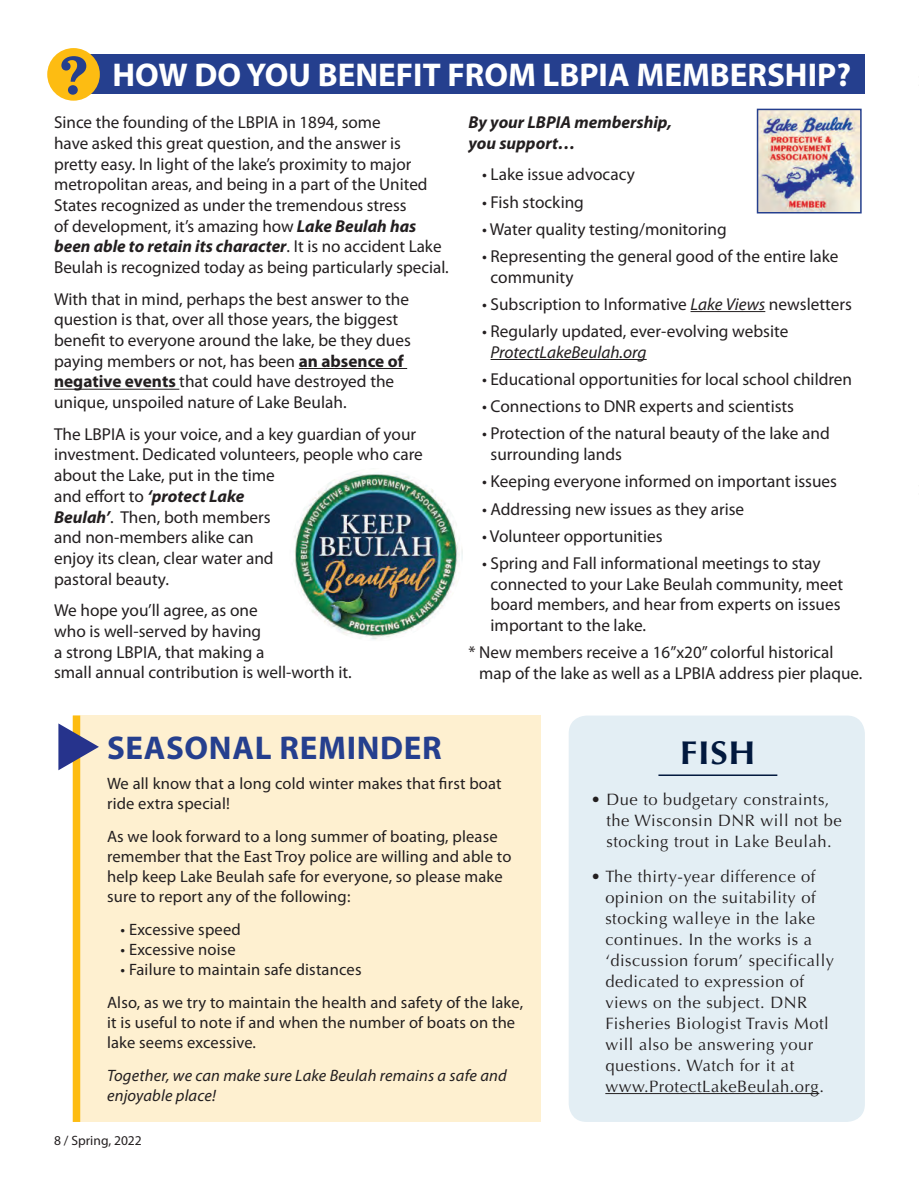
<style>
.page{position:relative;width:919px;height:1189px;background:#fff}
.page>*{position:absolute;margin:0;border:0;box-sizing:border-box;transform-origin:0 0}
.t1{font:700 33px "Myriad Pro";color:#fff}
.t2{font:700 33px "Myriad Pro";letter-spacing:.02em;color:#253f8e}
.t3{font:700 33px "Optima";color:#02193e;scale:1.05 1}
.t4{font:17.25px/20.7px "Myriad Pro";color:#231f20}
.t5{font:italic 700 17.25px/20.7px "Myriad Pro";color:#231f20}
.t6{font:italic 17.25px "Myriad Pro";color:#231f20}
.t7{font:16.5px/19.8px "Myriad Pro";letter-spacing:.01em;color:#231f20}
.t8{font:16.5px/21px "Optima";letter-spacing:.03em;color:#231f20}
.t9{font:italic 16.5px/19.8px "Myriad Pro";letter-spacing:.01em;color:#231f20}
.t10{font:13.5px "Myriad Pro";color:#231f20}
.s1{font-weight:700;font-style:italic}
.s2{font-weight:700}
.s3{font-style:italic}
</style>
<div class="page">
<div style="left:73px;top:715px;width:467px;height:406px;background:#fef0d0"></div>
<div style="left:568px;top:715px;width:296px;height:406px;background:#e3eef4;border-radius:18px"></div>
<hr style="left:918px;top:53px;width:1px;height:460px;background:#e3e6e1">
<div style="left:76px;top:55px;width:788px;height:39px;background:#253f8e"></div>
<hr style="left:298px;top:368px;width:109px;height:1px;background:#231f20">
<hr style="left:54px;top:388px;width:125px;height:1px;background:#231f20">
<hr style="left:690px;top:311px;width:75px;height:1px;background:#231f20">
<hr style="left:490px;top:359px;width:156px;height:1px;background:#231f20">
<div style="left:47px;top:48px;width:53px;height:53px;background:#fdbc12;border-radius:50%"></div>
<svg style="left:61px;top:56px;width:25px;height:39px"></svg>
<img style="left:759px;top:112px;width:99px;height:98px">
<div style="left:756px;top:109px;width:105px;height:104px;border:2px solid #253f8e"></div>
<img style="left:289px;top:468px;width:173px;height:173px;border-radius:86px">
<hr style="left:605px;top:1092px;width:214px;height:1px;background:#231f20">
<div style="left:73px;top:715px;width:7px;height:406px;background:#fdbc12"></div>
<svg style="left:58px;top:723px;width:41px;height:47px"></svg>
<hr style="left:658px;top:774px;width:119px;height:1px;background:#02193e">
<h1 class="t1" style="left:112px;top:53px;width:739px">HOW DO YOU BENEFIT FROM LBPIA MEMBERSHIP?</h1>
<p class="t4" style="left:54px;top:112px;width:396px">Since the founding of the LBPIA in 1894, some<br>have asked this great question, and the answer is<br>pretty easy. In light of the lake’s proximity to major metropolitan areas, and being in a part of the United States recognized as under the tremendous stress<br>of development, it’s amazing how <span class="s1">Lake Beulah has been able to retain its character</span>. It is no accident Lake Beulah is recognized today as being particularly special.</p>
<p class="t4" style="left:54px;top:288px;width:358px">With that in mind, perhaps the best answer to the question is that, over all those years, the biggest benefit to everyone around the lake, be they dues paying members or not, has been <span class="s2">an absence of negative events</span> that could have destroyed the unique, unspoiled nature of Lake Beulah.</p>
<p class="t4" style="left:54px;top:423px;width:370px">The LBPIA is your voice, and a key guardian of your investment. Dedicated volunteers, people who care about the Lake, put in the time<br>and effort to <span class="s1">‘protect Lake<br>Beulah’</span>. Then, both members<br>and non-members alike can<br>enjoy its clean, clear water and<br>pastoral beauty.</p>
<p class="t4" style="left:54px;top:599px;width:299px">We hope you’ll agree, as one<br>who is well-served by having<br>a strong LBPIA, that making a<br>small annual contribution is well-worth it.</p>
<p class="t5" style="left:468px;top:111px;width:205px">By your LBPIA membership, you support…</p>
<p class="t4" style="left:482px;top:164px;width:154px">• Lake issue advocacy</p>
<p class="t4" style="left:482px;top:191px;width:103px">• Fish stocking</p>
<p class="t4" style="left:482px;top:218px;width:246px">• Water quality testing/monitoring</p>
<p class="t4" style="left:490px;top:245px;width:349px;text-indent:-9px">• Representing the general good of the entire lake community</p>
<p class="t4" style="left:482px;top:293px;width:371px">• Subscription to Informative <span class="s3">Lake Views</span> newsletters</p>
<p class="t4" style="left:482px;top:320px;width:308px">• Regularly updated, ever-evolving website</p>
<p class="t6" style="left:490px;top:341px;width:157px">ProtectLakeBeulah.org</p>
<p class="t4" style="left:482px;top:368px;width:371px">• Educational opportunities for local school children</p>
<p class="t4" style="left:482px;top:395px;width:313px">• Connections to DNR experts and scientists</p>
<p class="t4" style="left:490px;top:423px;width:340px;text-indent:-9px">• Protection of the natural beauty of the lake and surrounding lands</p>
<p class="t4" style="left:482px;top:471px;width:356px">• Keeping everyone informed on important issues</p>
<p class="t4" style="left:482px;top:498px;width:263px">• Addressing new issues as they arise</p>
<p class="t4" style="left:482px;top:525px;width:182px">• Volunteer opportunities</p>
<p class="t4" style="left:490px;top:552px;width:354px;text-indent:-9px">• Spring and Fall informational meetings to stay connected to your Lake Beulah community, meet board members, and hear from experts on issues important to the lake.</p>
<p class="t4" style="left:479px;top:641px;width:384px;text-indent:-11px">* New members receive a 16”x20” colorful historical map of the lake as well as a LPBIA address pier plaque.</p>
<h1 class="t2" style="left:107px;top:726px;width:336px">SEASONAL REMINDER</h1>
<p class="t7" style="left:107px;top:773px;width:396px">We all know that a long cold winter makes that first boat ride extra special!</p>
<p class="t7" style="left:107px;top:826px;width:405px">As we look forward to a long summer of boating, please remember that the East Troy police are willing and able to help keep Lake Beulah safe for everyone, so please make sure to report any of the following:</p>
<p class="t7" style="left:120px;top:919px;width:122px">• Excessive speed</p>
<p class="t7" style="left:120px;top:938px;width:117px">• Excessive noise</p>
<p class="t7" style="left:107px;top:952px;width:417px;line-height:33.3px;text-indent:13px">• Failure to maintain safe distances<br>Also, as we try to maintain the health and safety of the lake,</p>
<p class="t7" style="left:107px;top:1011px;width:409px">it is useful to note if and when the number of boats on the lake seems excessive.</p>
<p class="t9" style="left:107px;top:1064px;width:401px">Together, we can make sure Lake Beulah remains a safe and enjoyable place!</p>
<p class="t10" style="left:54px;top:1131px;width:89px">8 / Spring, 2022</p>
<h1 class="t3" style="left:680px;top:733px;width:73px">FISH</h1>
<p class="t8" style="left:606px;top:789px;width:236px;text-indent:-16px">• Due to budgetary constraints, the Wisconsin DNR will not be stocking trout in Lake Beulah.</p>
<p class="t8" style="left:605px;top:865px;width:230px;text-indent:-14px">• The thirty-year difference of opinion on the suitability of stocking walleye in the lake continues. In the works is a ‘discussion forum’ specifically dedicated to expression of views on the subject. DNR<br>Fisheries Biologist Travis Motl will also be answering your questions. Watch for it at www.ProtectLakeBeulah.org.</p>
</div>
